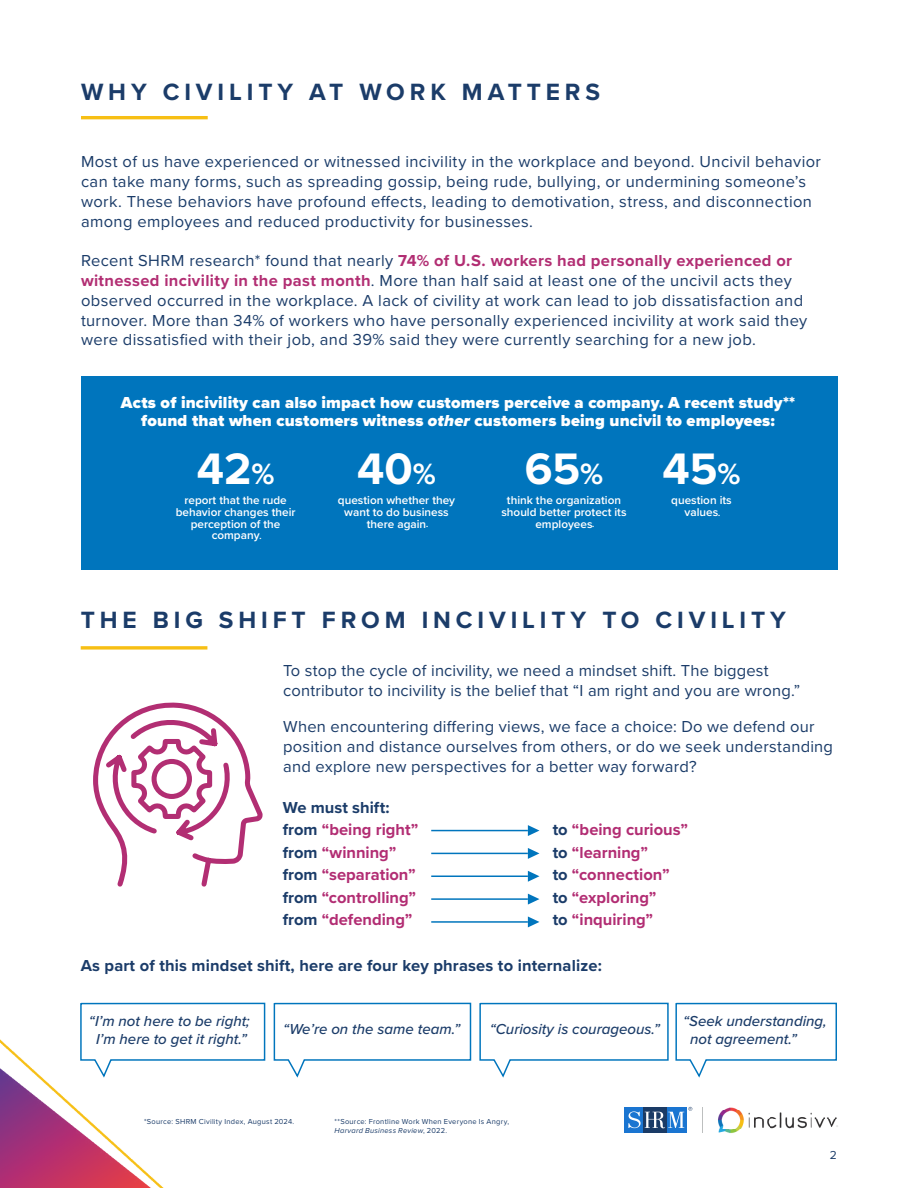
<style>
.page{position:relative;width:918px;height:1188px;background:#fff}
.page>*{position:absolute;margin:0;border:0;box-sizing:border-box;transform-origin:0 0}
.t1{font:700 45.75px "Proxima Nova";color:#fff}
.t2{font:700 24.45px "Proxima Nova";letter-spacing:.2em;color:#1b3c69}
.t3{font:16.5px/19.8px "Proxima Nova";letter-spacing:.02em;color:#1b3c69}
.t4{font:700 16.5px "Proxima Nova";color:#b22d73}
.t5{font:900 16.5px "Proxima Nova";letter-spacing:.01em;color:#fff}
.t6{font:700 16.5px "Proxima Nova";letter-spacing:.01em;color:#1b3c69}
.t7{font:italic 500 15px "Proxima Nova";color:#1b3c69}
.t8{font:12px "Proxima Nova";color:#1b3c69}
.t9{font:600 11.7px/11.7px "Proxima Nova";color:#fff;text-align:center}
.t10{font:7.5px/9px "Proxima Nova";letter-spacing:.035em;color:#1b3c69}
.s1{font-weight:700;color:#b22e73}
.s2{font-style:italic}
.s3{font-size:30.45px}
.s4{font-family:"Minion Pro";font-weight:400;font-size:12px}
.s5{color:#1b3c69}
</style>
<div class="page">
<div style="left:81px;top:376px;width:756px;height:194px;background:#0075bd"></div>
<hr style="left:81px;top:116px;width:127px;height:3px;background:#f7bf14">
<svg style="left:93px;top:702px;width:170px;height:185px"></svg>
<svg style="left:81px;top:646px;width:126px;height:4px"></svg>
<svg style="left:80px;top:1002px;width:186px;height:59px"></svg>
<svg style="left:273px;top:1002px;width:199px;height:76px"></svg>
<svg style="left:479px;top:1002px;width:190px;height:76px"></svg>
<svg style="left:675px;top:1002px;width:162px;height:76px"></svg>
<img style="left:0;top:1033px;width:175px;height:155px">
<div style="left:625px;top:1107px;width:18px;height:26px;background:#1a75d1"></div>
<div style="left:666px;top:1107px;width:21px;height:26px;background:#1a75d1"></div>
<div style="left:643px;top:1107px;width:23px;height:26px;background:#1a3b66"></div>
<svg style="left:628px;top:1107px;width:64px;height:21px"></svg>
<img style="left:718px;top:1107px;width:120px;height:26px">
<hr style="left:431px;top:830px;width:97px;height:1px;background:#0075bd">
<hr style="left:431px;top:853px;width:97px;height:1px;background:#0075bd">
<hr style="left:431px;top:876px;width:97px;height:1px;background:#0075bd">
<hr style="left:431px;top:898px;width:97px;height:2px;background:#0075bd">
<hr style="left:431px;top:921px;width:97px;height:2px;background:#0075bd">
<svg style="left:528px;top:825px;width:11px;height:11px"></svg>
<svg style="left:528px;top:848px;width:11px;height:11px"></svg>
<svg style="left:528px;top:871px;width:11px;height:11px"></svg>
<svg style="left:528px;top:894px;width:11px;height:11px"></svg>
<svg style="left:528px;top:916px;width:11px;height:11px"></svg>
<p class="t2" style="left:81px;top:74px;width:521px">WHY CIVILITY AT WORK MATTERS</p>
<p class="t3" style="left:81px;top:151px;width:741px">Most of us have experienced or witnessed incivility in the workplace and beyond. Uncivil behavior can take many forms, such as spreading gossip, being rude, bullying, or undermining someone’s work. These behaviors have profound effects, leading to demotivation, stress, and disconnection among employees and reduced productivity for businesses.</p>
<p class="t3" style="left:81px;top:250px;width:728px">Recent SHRM research* found that nearly <span class="s1">74% of U.S. workers had personally experienced or witnessed incivility in the past month</span>. More than half said at least one of the uncivil acts they observed occurred in the workplace. A lack of civility at work can lead to job dissatisfaction and turnover. More than 34% of workers who have personally experienced incivility at work said they were dissatisfied with their job, and 39% said they were currently searching for a new job.</p>
<p class="t5" style="left:121px;top:390px;width:676px">Acts of incivility can also impact how customers perceive a company. A recent study**</p>
<p class="t5" style="left:141px;top:408px;width:635px">found that when customers witness <span class="s2">other</span> customers being uncivil to employees:</p>
<h1 class="t1" style="left:197px;top:435px;width:79px">42<span class="s3">%</span></h1>
<p class="t9" style="left:176px;top:494px;width:121px">report that the rude behavior changes their perception of the company<span class="s4">.</span></p>
<h1 class="t1" style="left:357px;top:435px;width:80px">40<span class="s3">%</span></h1>
<p class="t9" style="left:338px;top:494px;width:119px">question whether they want to do business there again<span class="s4">.</span></p>
<h1 class="t1" style="left:525px;top:435px;width:80px">65<span class="s3">%</span></h1>
<p class="t9" style="left:501px;top:494px;width:127px">think the organization should better protect its employees<span class="s4">.</span></p>
<h1 class="t1" style="left:662px;top:435px;width:80px">45<span class="s3">%</span></h1>
<p class="t9" style="left:671px;top:494px;width:62px">question its values<span class="s4">.</span></p>
<p class="t2" style="left:81px;top:602px;width:707px">THE BIG SHIFT FROM INCIVILITY TO CIVILITY</p>
<p class="t3" style="left:283px;top:660px;width:487px">To stop the cycle of incivility, we need a mindset shift. The biggest</p>
<p class="t3" style="left:283px;top:680px;width:519px">contributor to incivility is the belief that “I am right and you are wrong.”</p>
<p class="t3" style="left:283px;top:716px;width:551px">When encountering differing views, we face a choice: Do we defend our position and distance ourselves from others, or do we seek understanding and explore new perspectives for a better way forward?</p>
<p class="t6" style="left:283px;top:795px;width:108px">We must shift:</p>
<p class="t4" style="left:283px;top:817px;width:137px"><span class="s5">from</span> “being right”</p>
<p class="t4" style="left:553px;top:817px;width:137px"><span class="s5">to</span> “being curious”</p>
<p class="t4" style="left:283px;top:840px;width:115px"><span class="s5">from</span> “winning”</p>
<p class="t4" style="left:553px;top:840px;width:97px"><span class="s5">to</span> “learning”</p>
<p class="t4" style="left:283px;top:862px;width:134px"><span class="s5">from</span> “separation”</p>
<p class="t4" style="left:553px;top:862px;width:118px"><span class="s5">to</span> “connection”</p>
<p class="t4" style="left:283px;top:885px;width:135px"><span class="s5">from</span> “controlling”</p>
<p class="t4" style="left:553px;top:885px;width:105px"><span class="s5">to</span> “exploring”</p>
<p class="t4" style="left:283px;top:907px;width:131px"><span class="s5">from</span> “defending”</p>
<p class="t4" style="left:553px;top:907px;width:102px"><span class="s5">to</span> “inquiring”</p>
<p class="t6" style="left:81px;top:953px;width:523px">As part of this mindset shift, here are four key phrases to internalize:</p>
<p class="t7" style="left:89px;top:1010px;width:162px">“I’m not here to be right;</p>
<p class="t7" style="left:96px;top:1028px;width:152px">I’m here to get it right.”</p>
<p class="t7" style="left:283px;top:1018px;width:179px">“We’re on the same team.”</p>
<p class="t7" style="left:490px;top:1018px;width:172px">“Curiosity is courageous.”</p>
<p class="t7" style="left:683px;top:1010px;width:145px">“Seek understanding,</p>
<p class="t7" style="left:690px;top:1028px;width:108px">not agreement.”</p>
<p class="t10" style="left:144px;top:1116px;width:152px">*Source: SHRM Civility Index, August 2024.</p>
<p class="t10" style="left:335px;top:1116px;width:176px">**Source: Frontline Work When Everyone Is Angry,<br><span class="s2">Harvard Business Review</span>, 2022.</p>
<p class="t8" style="left:830px;top:1146px;width:9px">2</p>
</div>
